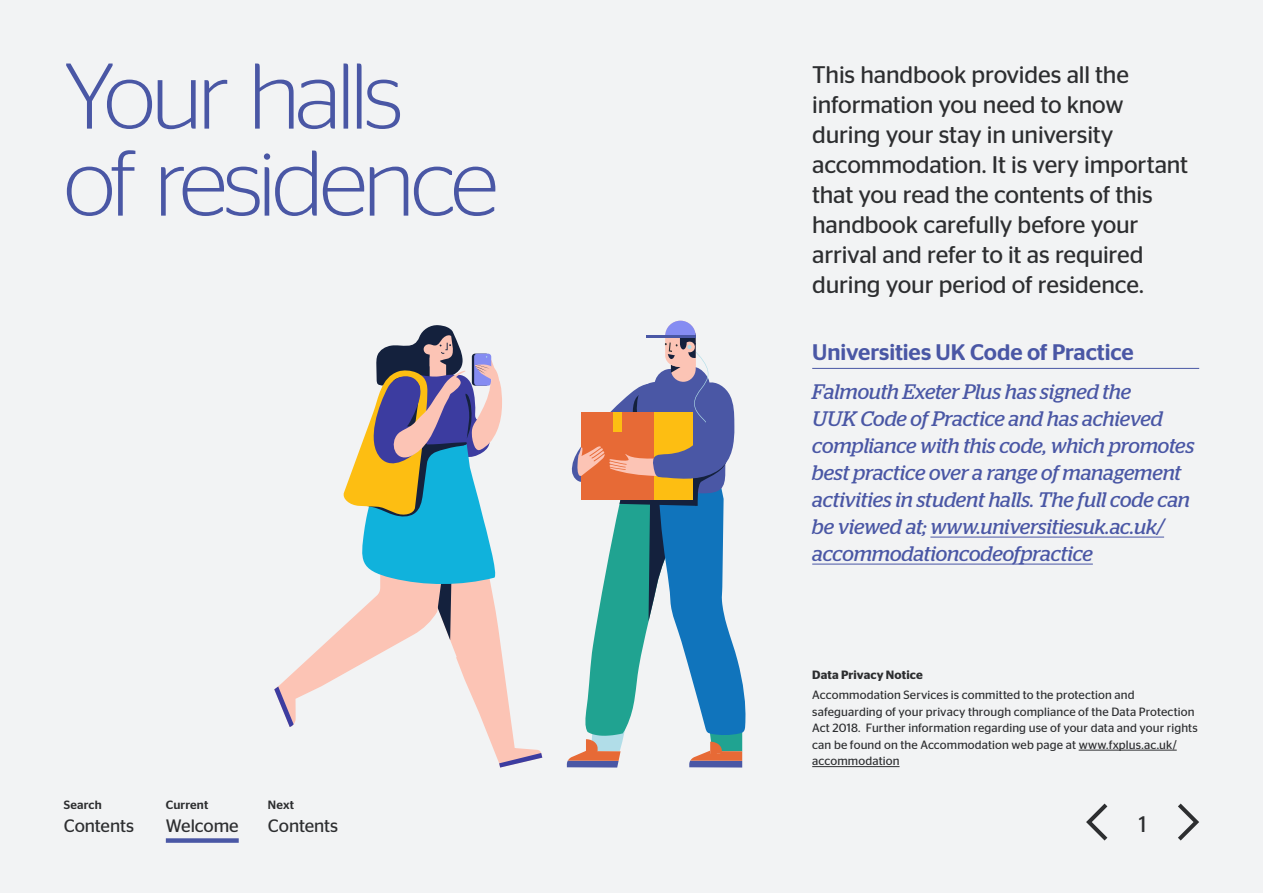
<style>
.page{position:relative;width:1263px;height:893px;background:#f2f3f4}
.page>*{position:absolute;margin:0;border:0;box-sizing:border-box;transform-origin:0 0}
.Headline{font:300 93px/87px "Stag Sans";letter-spacing:-.05em;color:#4a57a5}
.Feature_copy{font:24px/30px "Stag Sans";letter-spacing:-.01em;color:#2d2e30}
.Main_title{font:500 22.5px "Stag Sans";letter-spacing:-.005em;color:#4a57a5}
.t1{font:22.5px "Stag Sans";color:#2d2e30}
.Keynote_medium{font:italic 21px/27px "Stag";letter-spacing:-.01em;color:#4a57a5}
.t2{font:18px "Stag Sans";letter-spacing:-.005em;color:#2d2e30}
.Body_copy{font:12px/16.5px "Stag Sans";letter-spacing:.01em;color:#2d2e30}
.t3{font:500 12px "Stag Sans";letter-spacing:.015em;color:#2d2e30}
.Body_copy-2{font:600 12px "Stag Sans";letter-spacing:.01em;color:#2d2e30}
</style>
<div class="page">
<svg style="left:1086px;top:804px;width:21px;height:36px"></svg>
<svg style="left:1178px;top:804px;width:21px;height:36px"></svg>
<div style="left:166px;top:838px;width:73px;height:5px;background:#4a57a5"></div>
<hr style="left:812px;top:368px;width:387px;height:1px;background:#4a57a5">
<hr style="left:930px;top:537px;width:234px;height:1px;background:#4a57a5">
<hr style="left:812px;top:564px;width:281px;height:1px;background:#4a57a5">
<hr style="left:1079px;top:750px;width:98px;height:1px;background:#2d2e30">
<hr style="left:812px;top:766px;width:87px;height:1px;background:#2d2e30">
<svg style="left:567px;top:321px;width:179px;height:446px"></svg>
<svg style="left:279px;top:628px;width:63px;height:96px"></svg>
<svg style="left:342px;top:325px;width:200px;height:442px"></svg>
<svg style="left:274px;top:686px;width:20px;height:41px"></svg>
<p class="Headline" style="left:64px;top:51px;width:436px">Your halls of residence</p>
<p class="Feature_copy" style="left:812px;top:59px;width:377px">This handbook provides all the information you need to know during your stay in university accommodation. It is very important that you read the contents of this handbook carefully before your arrival and refer to it as required during your period of residence.</p>
<p class="Main_title" style="left:812px;top:339px;width:323px">Universities UK Code of Practice</p>
<p class="Keynote_medium" style="left:812px;top:378px;width:384px">Falmouth Exeter Plus has signed the<br>UUK Code of Practice and has achieved compliance with this code, which promotes best practice over a range of management activities in student halls. The full code can be viewed at; www.universitiesuk.ac.uk/ accommodationcodeofpractice</p>
<p class="t3" style="left:64px;top:798px;width:39px">Search</p>
<p class="t3" style="left:166px;top:798px;width:44px">Current</p>
<p class="t3" style="left:268px;top:798px;width:28px">Next</p>
<p class="t2" style="left:64px;top:815px;width:72px">Contents</p>
<p class="t2" style="left:166px;top:815px;width:74px">Welcome</p>
<p class="t2" style="left:268px;top:815px;width:72px">Contents</p>
<p class="Body_copy-2" style="left:812px;top:667px;width:112px">Data Privacy Notice</p>
<p class="Body_copy" style="left:812px;top:687px;width:387px">Accommodation Services is committed to the protection and safeguarding of your privacy through compliance of the Data Protection Act 2018. Further information regarding use of your data and your rights can be found on the Accommodation web page at www.fxplus.ac.uk/ accommodation</p>
<h3 class="t1" style="left:1139px;top:811px;width:9px">1</h3>
</div>
